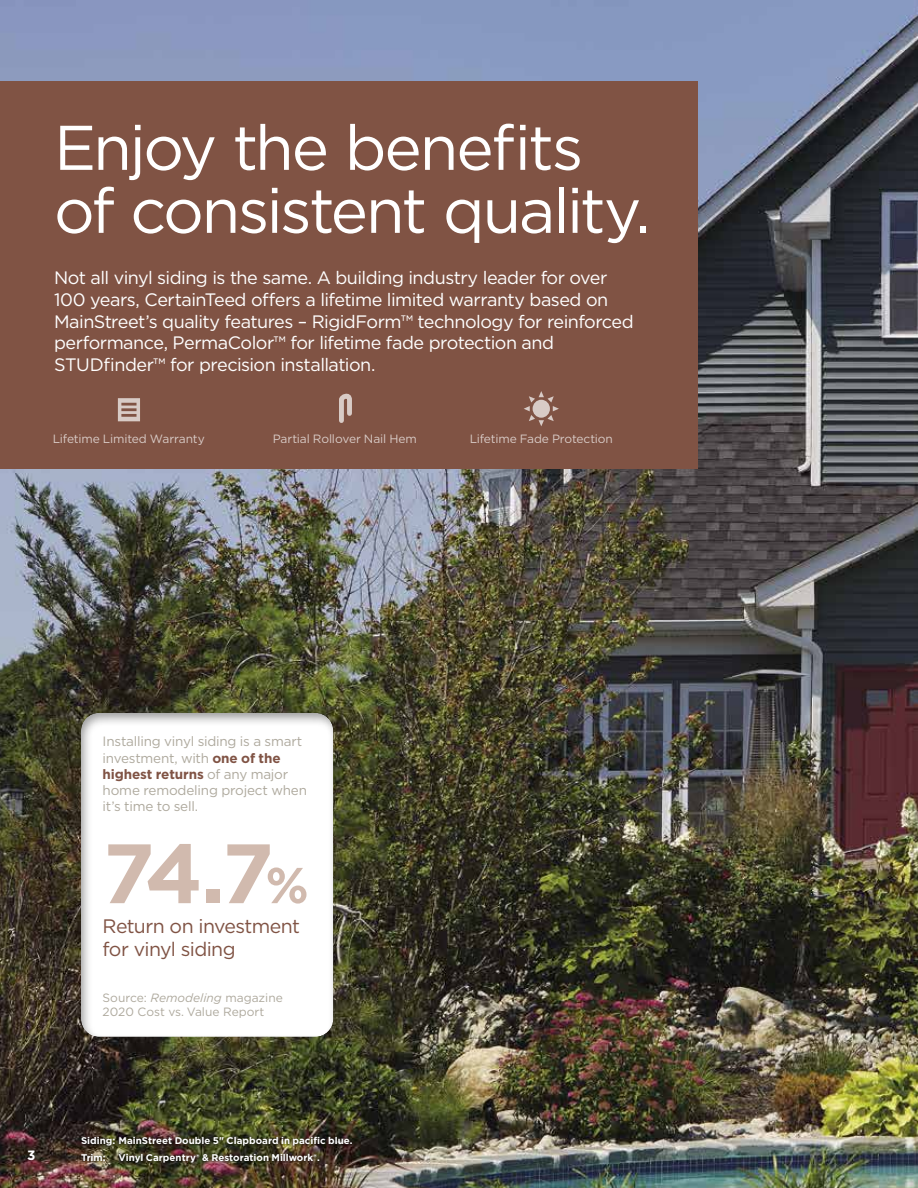
<style>
.page{position:relative;width:918px;height:1188px;background:#fff}
.page>*{position:absolute;margin:0;border:0;box-sizing:border-box;transform-origin:0 0}
.t1{font:700 84px "Gotham";color:#d1baae}
.t2{font:63px/63px "Gotham";letter-spacing:-.04em;color:#fff}
.t3{font:19.5px/23.4px "Gotham";letter-spacing:-.03em;color:#805344}
.t4{font:18px/21.6px "Gotham";letter-spacing:-.03em;color:#fff}
.t5{font:13.5px/16.2px "Gotham";letter-spacing:-.015em;color:#aea99d}
.t6{font:700 13.5px "Gotham";color:#fff}
.t7{font:12px "Gotham";letter-spacing:-.01em;color:#fff}
.t8{font:12px/13.5px "Gotham";color:#aea99d}
.t9{font:700 9.75px "Gotham";color:#fff}
.s1{font-weight:700;color:#805344}
.s2{font-size:50.4px}
.s3{font-style:italic}
</style>
<div class="page">
<img style="left:0;top:0;width:918px;height:1188px">
<div style="left:78px;top:711px;width:255px;height:327px;background:#000;opacity:.4"></div>
<div style="left:79px;top:1134px;width:276px;height:31px;background:#000;opacity:.75"></div>
<div style="left:0;top:81px;width:697px;height:388px;background:#805344"></div>
<svg style="left:524px;top:391px;width:35px;height:35px"></svg>
<svg style="left:339px;top:393px;width:13px;height:30px"></svg>
<svg style="left:118px;top:398px;width:22px;height:23px"></svg>
<h2 class="t2" style="left:54px;top:115px;width:598px">Enjoy the benefits of consistent quality.</h2>
<p class="t4" style="left:54px;top:267px;width:581px">Not all vinyl siding is the same. A building industry leader for over 100 years, CertainTeed offers a lifetime limited warranty based on MainStreet’s quality features – RigidForm™ technology for reinforced performance, PermaColor™ for lifetime fade protection and STUDfinder™ for precision installation.</p>
<p class="t7" style="left:53px;top:431px;width:154px">Lifetime Limited Warranty</p>
<p class="t7" style="left:273px;top:431px;width:146px">Partial Rollover Nail Hem</p>
<p class="t7" style="left:470px;top:431px;width:145px">Lifetime Fade Protection</p>
<p class="t5" style="left:103px;top:733px;width:206px">Installing vinyl siding is a smart investment, with <span class="s1">one of the highest returns</span> of any major home remodeling project when it’s time to sell.</p>
<h1 class="t1" style="left:103px;top:818px;width:208px">74.7<span class="s2">%</span></h1>
<p class="t3" style="left:103px;top:914px;width:199px">Return on investment for vinyl siding</p>
<p class="t8" style="left:103px;top:991px;width:182px">Source: <span class="s3">Remodeling</span> magazine<br>2020 Cost vs. Value Report</p>
<p class="t9" style="left:81px;top:1134px;width:273px">Siding: MainStreet Double 5" Clapboard in pacific blue.</p>
<p class="t6" style="left:27px;top:1147px;width:10px">3</p>
<p class="t9" style="left:81px;top:1151px;width:26px">Trim:</p>
<p class="t9" style="left:118px;top:1151px;width:203px">Vinyl Carpentry® &amp; Restoration Millwork®.</p>
</div>
